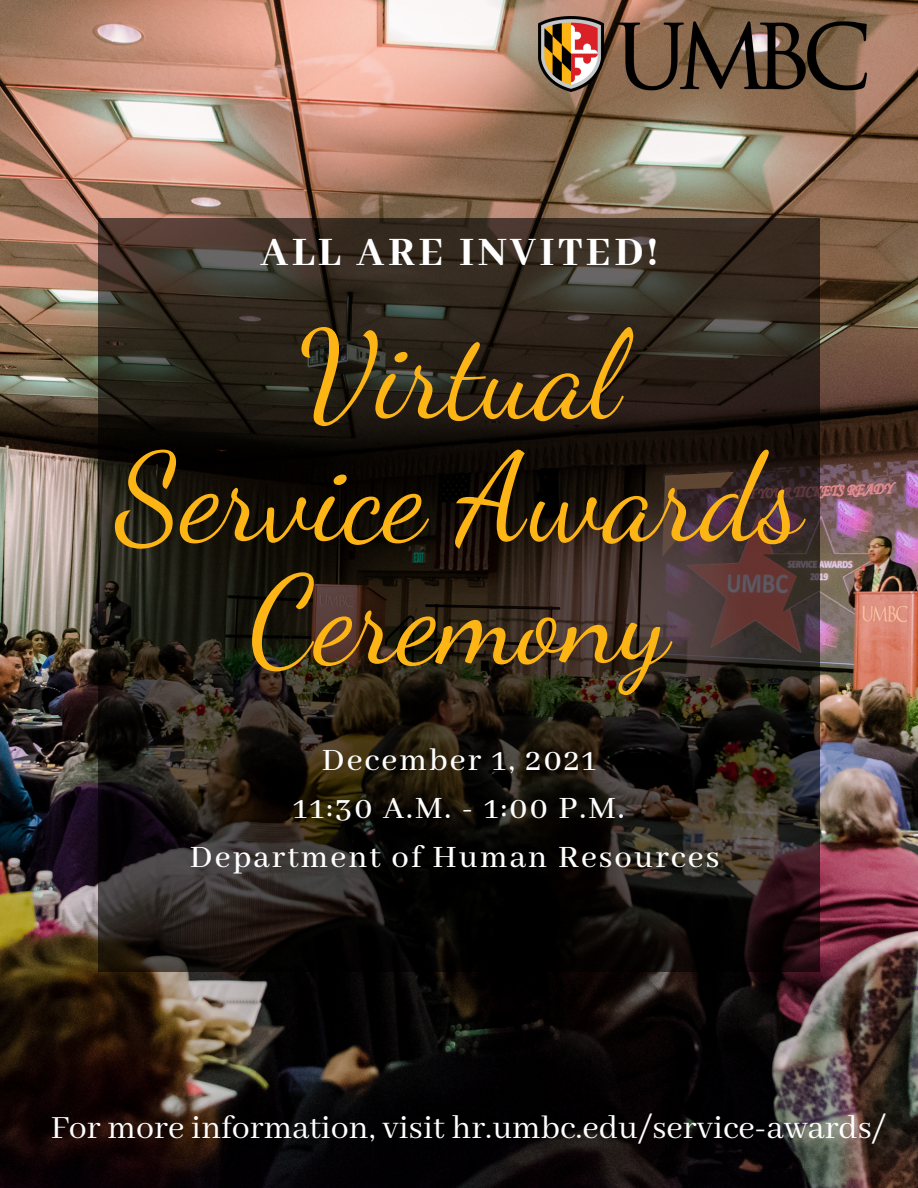
<style>
.page{position:relative;width:918px;height:1188px;background:#fff}
.page>*{position:absolute;margin:0;border:0;box-sizing:border-box;transform-origin:0 0}
.t1{font:122.85px/122.7px "Dancing Script";color:#fdb515;text-align:center}
.t2{font:800 43.95px "Abhaya Libre";letter-spacing:.09em;color:#fff}
.t3{font:36px "Abhaya Libre";color:#fff}
.t4{font:500 34.65px "Abhaya Libre";letter-spacing:.06em;color:#fff}
</style>
<div class="page">
<img style="left:0;top:0;width:918px;height:1188px">
<img style="left:538px;top:16px;width:329px;height:76px">
<svg style="left:98px;top:218px;width:721px;height:754px;background:#241d17"></svg>
<p class="t2" style="left:261px;top:228px;width:398px">ALL ARE INVITED!</p>
<p class="t1" style="left:298px;top:315px;width:323px">Virtual</p>
<p class="t1" style="left:116px;top:437px;width:688px">Service Awards<br>Ceremony</p>
<p class="t4" style="left:322px;top:741px;width:276px">December 1, 2021</p>
<p class="t4" style="left:293px;top:789px;width:333px">11:30 A.M. - 1:00 P.M.</p>
<p class="t4" style="left:190px;top:838px;width:531px">Department of Human Resources</p>
<p class="t3" style="left:51px;top:1108px;width:837px">For more information, visit hr.umbc.edu/service-awards/</p>
</div>
